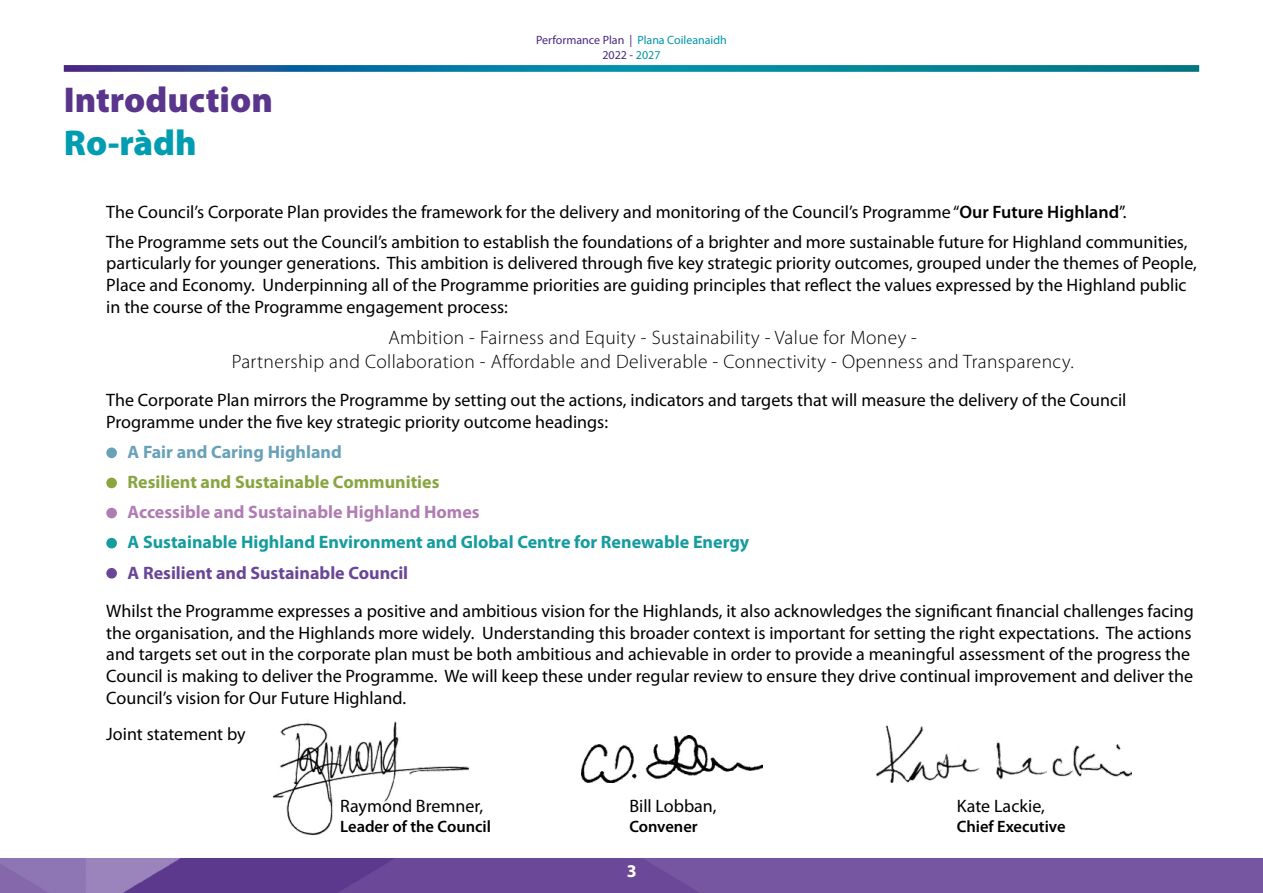
<style>
.page{position:relative;width:1263px;height:893px;background:#fff}
.page>*{position:absolute;margin:0;border:0;box-sizing:border-box;transform-origin:0 0}
.t1{font:900 36px "Myriad Pro";color:#59358c}
.t2{font:900 36px "Myriad Pro";color:#009db2}
.t3{font:300 19.5px/23.4px "Myriad Pro";letter-spacing:.02em;color:#000;text-align:center}
.t4{font:18px/21.6px "Myriad Pro";color:#000}
.t5{font:700 18px "Myriad Pro";color:#159c9f}
.t6{font:700 18px "Myriad Pro";color:#b07db2}
.t7{font:700 18px "Myriad Pro";color:#89a540}
.t8{font:700 18px "Myriad Pro";color:#694796}
.t9{font:700 18px "Myriad Pro";color:#68a1b8}
.t10{font:700 18px "Myriad Pro";color:#fff}
.t11{font:600 16.5px "Myriad Pro";color:#000}
.t12{font:12px/14.4px "Myriad Pro";color:#4a2683;text-align:center}
.s1{color:#0094aa}
.s2{font-weight:600}
</style>
<div class="page">
<svg style="left:64px;top:65px;width:1135px;height:7px;background:#13799c"></svg>
<div style="left:106px;top:447px;width:11px;height:11px;background:#68a1b8;border-radius:50%"></div>
<div style="left:106px;top:478px;width:11px;height:10px;background:#89a540;border-radius:50%"></div>
<div style="left:106px;top:508px;width:11px;height:10px;background:#b07db2;border-radius:50%"></div>
<div style="left:106px;top:538px;width:11px;height:10px;background:#159c9f;border-radius:50%"></div>
<div style="left:106px;top:568px;width:11px;height:11px;background:#694796;border-radius:50%"></div>
<img style="left:273px;top:720px;width:197px;height:116px">
<img style="left:876px;top:726px;width:255px;height:57px">
<img style="left:581px;top:735px;width:182px;height:48px">
<img style="left:0;top:859px;width:1263px;height:34px">
<h1 class="t1" style="left:64px;top:76px;width:211px">Introduction</h1>
<h1 class="t2" style="left:64px;top:119px;width:135px">Ro-ràdh</h1>
<p class="t12" style="left:536px;top:33px;width:192px">Performance Plan | <span class="s1">Plana Coileanaidh<br></span>2022 - <span class="s1">2027</span></p>
<p class="t4" style="left:106px;top:196px;width:1083px;line-height:30.2px">The Council’s Corporate Plan provides the framework for the delivery and monitoring of the Council’s Programme “<span class="s2">Our Future Highland</span>”.<br>The Programme sets out the Council’s ambition to establish the foundations of a brighter and more sustainable future for Highland communities,</p>
<p class="t4" style="left:106px;top:252px;width:1092px">particularly for younger generations. This ambition is delivered through five key strategic priority outcomes, grouped under the themes of People,<br>Place and Economy. Underpinning all of the Programme priorities are guiding principles that reflect the values expressed by the Highland public in the course of the Programme engagement process:</p>
<p class="t3" style="left:232px;top:326px;width:843px">Ambition - Fairness and Equity - Sustainability - Value for Money -<br>Partnership and Collaboration - Affordable and Deliverable - Connectivity - Openness and Transparency.</p>
<p class="t4" style="left:106px;top:389px;width:1022px">The Corporate Plan mirrors the Programme by setting out the actions, indicators and targets that will measure the delivery of the Council<br>Programme under the five key strategic priority outcome headings:</p>
<p class="t9" style="left:128px;top:440px;width:216px">A Fair and Caring Highland</p>
<p class="t7" style="left:128px;top:470px;width:313px">Resilient and Sustainable Communities</p>
<p class="t6" style="left:128px;top:501px;width:354px">Accessible and Sustainable Highland Homes</p>
<p class="t5" style="left:128px;top:531px;width:623px">A Sustainable Highland Environment and Global Centre for Renewable Energy</p>
<p class="t8" style="left:128px;top:561px;width:282px">A Resilient and Sustainable Council</p>
<p class="t4" style="left:106px;top:600px;width:1089px">Whilst the Programme expresses a positive and ambitious vision for the Highlands, it also acknowledges the significant financial challenges facing the organisation, and the Highlands more widely. Understanding this broader context is important for setting the right expectations. The actions and targets set out in the corporate plan must be both ambitious and achievable in order to provide a meaningful assessment of the progress the Council is making to deliver the Programme. We will keep these under regular review to ensure they drive continual improvement and deliver the Council’s vision for Our Future Highland.</p>
<p class="t4" style="left:106px;top:723px;width:141px">Joint statement by</p>
<p class="t4" style="left:340px;top:795px;width:144px">Raymond Bremner,</p>
<p class="t4" style="left:629px;top:795px;width:89px">Bill Lobban,</p>
<p class="t4" style="left:957px;top:795px;width:90px">Kate Lackie,</p>
<p class="t11" style="left:340px;top:816px;width:152px">Leader of the Council</p>
<p class="t11" style="left:629px;top:816px;width:70px">Convener</p>
<p class="t11" style="left:957px;top:816px;width:110px">Chief Executive</p>
<p class="t10" style="left:627px;top:859px;width:11px">3</p>
</div>
